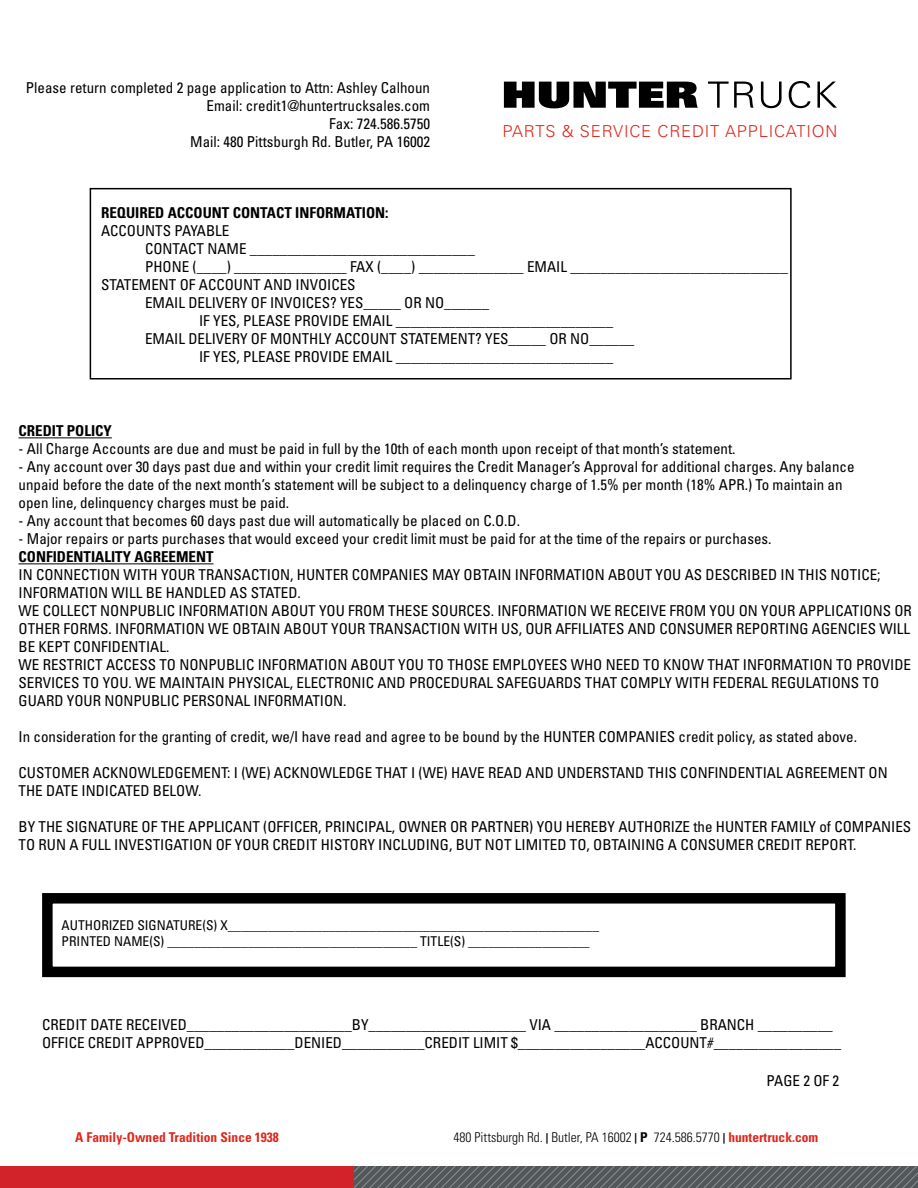
<style>
.page{position:relative;width:918px;height:1188px;background:#fff}
.page>*{position:absolute;margin:0;border:0;box-sizing:border-box;transform-origin:0 0}
.t1{font:300 16.5px "Univers LT Std";letter-spacing:.05em;color:#df271c}
.t2{font:condensed 15px/18px "Univers LT Std";color:#000}
.t3{font:700 condensed 15px "Univers LT Std";color:#000}
.t4{font:condensed 13.5px/16.2px "Univers LT Std";color:#000}
.t5{font:300 condensed 13.5px "Univers LT Std";color:#000}
.t6{font:700 condensed 13.5px "Univers LT Std";color:#df271c}
.s1{font-weight:700;font-size:10.5px}
.s2{font-weight:700}
.s3{font-weight:700;color:#df271c}
</style>
<div class="page">
<svg style="left:504px;top:82px;width:194px;height:26px"></svg>
<svg style="left:708px;top:82px;width:46px;height:26px"></svg>
<svg style="left:761px;top:82px;width:21px;height:26px"></svg>
<svg style="left:789px;top:81px;width:22px;height:27px"></svg>
<svg style="left:817px;top:82px;width:20px;height:26px"></svg>
<svg style="left:354px;top:1166px;width:564px;height:22px;background:#5c6163"></svg>
<div style="left:0;top:1166px;width:354px;height:22px;background:#d2232a"></div>
<div style="left:42px;top:893px;width:804px;height:84px;border:10px solid #000"></div>
<div style="left:90px;top:188px;width:702px;height:192px;border:2px solid #000"></div>
<hr style="left:19px;top:438px;width:93px;height:1px;background:#000">
<hr style="left:19px;top:564px;width:195px;height:1px;background:#000">
<p class="t2" style="left:26px;top:79px;width:406px;text-align:right">Please return completed 2 page application to Attn: Ashley Calhoun Email: credit1@huntertrucksales.com<br>Fax: 724.586.5750<br>Mail: 480 Pittsburgh Rd. Butler, PA 16002</p>
<p class="t1" style="left:502px;top:122px;width:337px">PARTS &amp; SERVICE CREDIT APPLICATION</p>
<p class="t3" style="left:101px;top:204px;width:289px">REQUIRED ACCOUNT CONTACT INFORMATION:</p>
<p class="t2" style="left:101px;top:222px;width:130px">ACCOUNTS PAYABLE</p>
<p class="t2" style="left:145px;top:240px;width:331px">CONTACT NAME ______________________________</p>
<p class="t2" style="left:145px;top:258px;width:644px">PHONE (____) _______________ FAX (____) ______________ EMAIL _____________________________</p>
<p class="t2" style="left:101px;top:276px;width:256px">STATEMENT OF ACCOUNT AND INVOICES</p>
<p class="t2" style="left:145px;top:294px;width:346px">EMAIL DELIVERY OF INVOICES? YES_____ OR NO______</p>
<p class="t2" style="left:199px;top:312px;width:416px">IF YES, PLEASE PROVIDE EMAIL _____________________________</p>
<p class="t2" style="left:145px;top:330px;width:491px">EMAIL DELIVERY OF MONTHLY ACCOUNT STATEMENT? YES_____ OR NO______</p>
<p class="t2" style="left:199px;top:348px;width:416px">IF YES, PLEASE PROVIDE EMAIL _____________________________</p>
<p class="t3" style="left:19px;top:422px;width:95px">CREDIT POLICY</p>
<p class="t2" style="left:19px;top:440px;width:719px">- All Charge Accounts are due and must be paid in full by the 10th of each month upon receipt of that month’s statement.</p>
<p class="t2" style="left:19px;top:458px;width:838px">- Any account over 30 days past due and within your credit limit requires the Credit Manager’s Approval for additional charges. Any balance unpaid before the date of the next month’s statement will be subject to a delinquency charge of 1.5% per month (18% APR.) To maintain an open line, delinquency charges must be paid.</p>
<p class="t2" style="left:19px;top:512px;width:503px">- Any account that becomes 60 days past due will automatically be placed on C.O.D.</p>
<p class="t2" style="left:19px;top:530px;width:755px">- Major repairs or parts purchases that would exceed your credit limit must be paid for at the time of the repairs or purchases.</p>
<p class="t3" style="left:19px;top:548px;width:197px">CONFIDENTIALITY AGREEMENT</p>
<p class="t2" style="left:19px;top:566px;width:895px">IN CONNECTION WITH YOUR TRANSACTION, HUNTER COMPANIES MAY OBTAIN INFORMATION ABOUT YOU AS DESCRIBED IN THIS NOTICE; INFORMATION WILL BE HANDLED AS STATED.<br>WE COLLECT NONPUBLIC INFORMATION ABOUT YOU FROM THESE SOURCES. INFORMATION WE RECEIVE FROM YOU ON YOUR APPLICATIONS OR OTHER FORMS. INFORMATION WE OBTAIN ABOUT YOUR TRANSACTION WITH US, OUR AFFILIATES AND CONSUMER REPORTING AGENCIES WILL BE KEPT CONFIDENTIAL.<br>WE RESTRICT ACCESS TO NONPUBLIC INFORMATION ABOUT YOU TO THOSE EMPLOYEES WHO NEED TO KNOW THAT INFORMATION TO PROVIDE SERVICES TO YOU. WE MAINTAIN PHYSICAL, ELECTRONIC AND PROCEDURAL SAFEGUARDS THAT COMPLY WITH FEDERAL REGULATIONS TO GUARD YOUR NONPUBLIC PERSONAL INFORMATION.</p>
<p class="t2" style="left:19px;top:728px;width:840px">In consideration for the granting of credit, we/I have read and agree to be bound by the HUNTER COMPANIES credit policy, as stated above.</p>
<p class="t2" style="left:19px;top:764px;width:871px">CUSTOMER ACKNOWLEDGEMENT: I (WE) ACKNOWLEDGE THAT I (WE) HAVE READ AND UNDERSTAND THIS CONFINDENTIAL AGREEMENT ON<br>THE DATE INDICATED BELOW.</p>
<p class="t2" style="left:19px;top:818px;width:894px">BY THE SIGNATURE OF THE APPLICANT (OFFICER, PRINCIPAL, OWNER OR PARTNER) YOU HEREBY AUTHORIZE the HUNTER FAMILY of COMPANIES<br>TO RUN A FULL INVESTIGATION OF YOUR CREDIT HISTORY INCLUDING, BUT NOT LIMITED TO, OBTAINING A CONSUMER CREDIT REPORT.</p>
<p class="t4" style="left:62px;top:916px;width:539px">AUTHORIZED SIGNATURE(S) X_______________________________________________________<br>PRINTED NAME(S) _____________________________________ TITLE(S) __________________</p>
<p class="t2" style="left:42px;top:1015px;width:801px">CREDIT DATE RECEIVED______________________BY_____________________ VIA ___________________ BRANCH __________<br>OFFICE CREDIT APPROVED____________DENIED___________CREDIT LIMIT $_________________ACCOUNT#_________________</p>
<p class="t2" style="left:767px;top:1071px;width:74px">PAGE 2 OF 2</p>
<p class="t6" style="left:75px;top:1129px;width:205px">A Family-Owned Tradition Since 1938</p>
<p class="t5" style="left:454px;top:1129px;width:366px">480 Pittsburgh Rd. <span class="s1">|</span> Butler, PA 16002 <span class="s1">|</span> <span class="s2">P</span> 724.586.5770 <span class="s1">|</span> <span class="s3">huntertruck.com</span></p>
</div>
